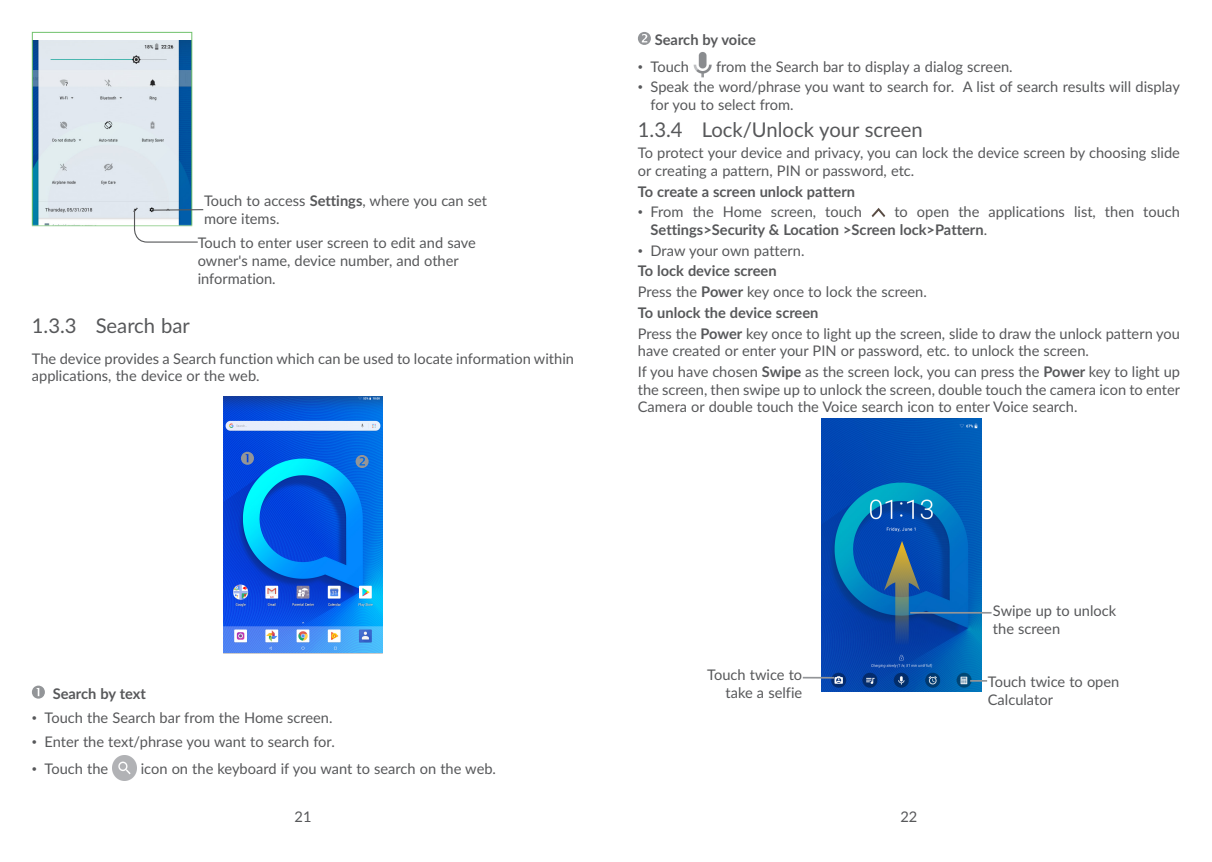
<style>
.page{position:relative;width:1212px;height:862px;background:#fff}
.page>*{position:absolute;margin:0;border:0;box-sizing:border-box;transform-origin:0 0}
.t1{font:20.25px "Lato";color:#57585a}
.Body{font:14.62px/18px "Lato";color:#57585a}
.Heading_3{font:700 14.62px/17.6px "Lato";color:#57585a}
.Body-2{font:700 14.62px "Lato";color:#57585a}
.s1{font-weight:700}
.s2{font-family:"Gill Sans Std"}
.s3{font-weight:400}
</style>
<div class="page">
<img style="left:34px;top:40px;width:156px;height:184px">
<div style="left:32px;top:32px;width:160px;height:194px;border:1px solid #70c16b"></div>
<hr style="left:153px;top:209px;width:50px;height:1px;background:#57585a">
<svg style="left:133px;top:207px;width:66px;height:36px"></svg>
<img style="left:223px;top:396px;width:160px;height:255px">
<svg style="left:241px;top:451px;width:13px;height:13px"></svg>
<svg style="left:356px;top:454px;width:13px;height:13px"></svg>
<svg style="left:32px;top:685px;width:13px;height:13px"></svg>
<img style="left:112px;top:755px;width:25px;height:24px">
<svg style="left:638px;top:32px;width:13px;height:13px"></svg>
<img style="left:693px;top:52px;width:19px;height:26px">
<svg style="left:871px;top:208px;width:14px;height:9px"></svg>
<img style="left:822px;top:418px;width:160px;height:273px">
<hr style="left:803px;top:676px;width:31px;height:2px;background:#939598">
<svg style="left:970px;top:679px;width:17px;height:2px"></svg>
<hr style="left:910px;top:611px;width:81px;height:2px;background:#939598">
<svg style="left:895px;top:590px;width:14px;height:54px"></svg>
<svg style="left:884px;top:540px;width:36px;height:50px;background:#4a6884"></svg>
<p class="Body" style="left:204px;top:191px;width:285px">Touch to access <span class="s1">Settings</span>, where you can set more items.</p>
<p class="Body" style="left:198px;top:233px;width:280px">Touch to enter user screen to edit and save owner's name, device number, and other information.</p>
<p class="t1" style="left:32px;top:311px;width:159px">1.3.3 Search bar</p>
<p class="Body" style="left:32px;top:348px;width:544px">The device provides a Search function which can be used to locate information within applications, the device or the web.</p>
<p class="Body-2" style="left:655px;top:29px;width:103px">Search by voice</p>
<p class="Body" style="left:638px;top:57px;width:53px"><span class="s2">•</span> Touch</p>
<p class="Body" style="left:716px;top:57px;width:298px">from the Search bar to display a dialog screen.</p>
<p class="Body" style="left:651px;top:78px;width:531px;text-indent:-13px"><span class="s2">•</span> Speak the word/phrase you want to search for. A list of search results will display for you to select from.</p>
<p class="t1" style="left:638px;top:115px;width:286px">1.3.4 Lock/Unlock your screen</p>
<p class="Body" style="left:638px;top:143px;width:544px">To protect your device and privacy, you can lock the device screen by choosing slide or creating a pattern, PIN or password, etc.</p>
<p class="Heading_3" style="left:638px;top:182px;width:219px">To create a screen unlock pattern</p>
<p class="Body" style="left:638px;top:202px;width:226px"><span class="s2">•</span> From the Home screen, touch</p>
<p class="Heading_3" style="left:651px;top:202px;width:531px;text-indent:244px"><span class="s3">to open the applications list, then touch<br></span>Settings&gt;Security &amp; Location &gt;Screen lock&gt;Pattern<span class="s3">.</span></p>
<p class="Body" style="left:638px;top:240px;width:168px"><span class="s2">•</span> Draw your own pattern.</p>
<p class="Heading_3" style="left:638px;top:261px;width:140px">To lock device screen</p>
<p class="Body" style="left:638px;top:282px;width:290px">Press the <span class="s1">Power</span> key once to lock the screen.</p>
<p class="Heading_3" style="left:638px;top:303px;width:182px">To unlock the device screen</p>
<p class="Body" style="left:638px;top:324px;width:544px">Press the <span class="s1">Power</span> key once to light up the screen, slide to draw the unlock pattern you have created or enter your PIN or password, etc. to unlock the screen.</p>
<p class="Body" style="left:638px;top:362px;width:544px;text-align:justify">If you have chosen <span class="s1">Swipe</span> as the screen lock, you can press the <span class="s1">Power</span> key to light up the screen, then swipe up to unlock the screen, double touch the camera icon to enter Camera or double touch the Voice search icon to enter Voice search.</p>
<p class="Body-2" style="left:53px;top:682px;width:95px">Search by text</p>
<p class="Body" style="left:32px;top:707px;width:302px"><span class="s2">•</span> Touch the Search bar from the Home screen.</p>
<p class="Body" style="left:32px;top:731px;width:304px"><span class="s2">•</span> Enter the text/phrase you want to search for.</p>
<p class="Body" style="left:32px;top:758px;width:78px"><span class="s2">•</span> Touch the</p>
<p class="Body" style="left:141px;top:758px;width:357px">icon on the keyboard if you want to search on the web.</p>
<p class="Body" style="left:993px;top:600px;width:125px">Swipe up to unlock the screen</p>
<p class="Body" style="left:707px;top:664px;width:96px;text-align:right">Touch twice to take a selfie</p>
<p class="Body" style="left:988px;top:671px;width:133px">Touch twice to open<br>Calculator</p>
<p class="Body" style="left:294px;top:806px;width:18px">21</p>
<p class="Body" style="left:900px;top:806px;width:18px">22</p>
</div>
